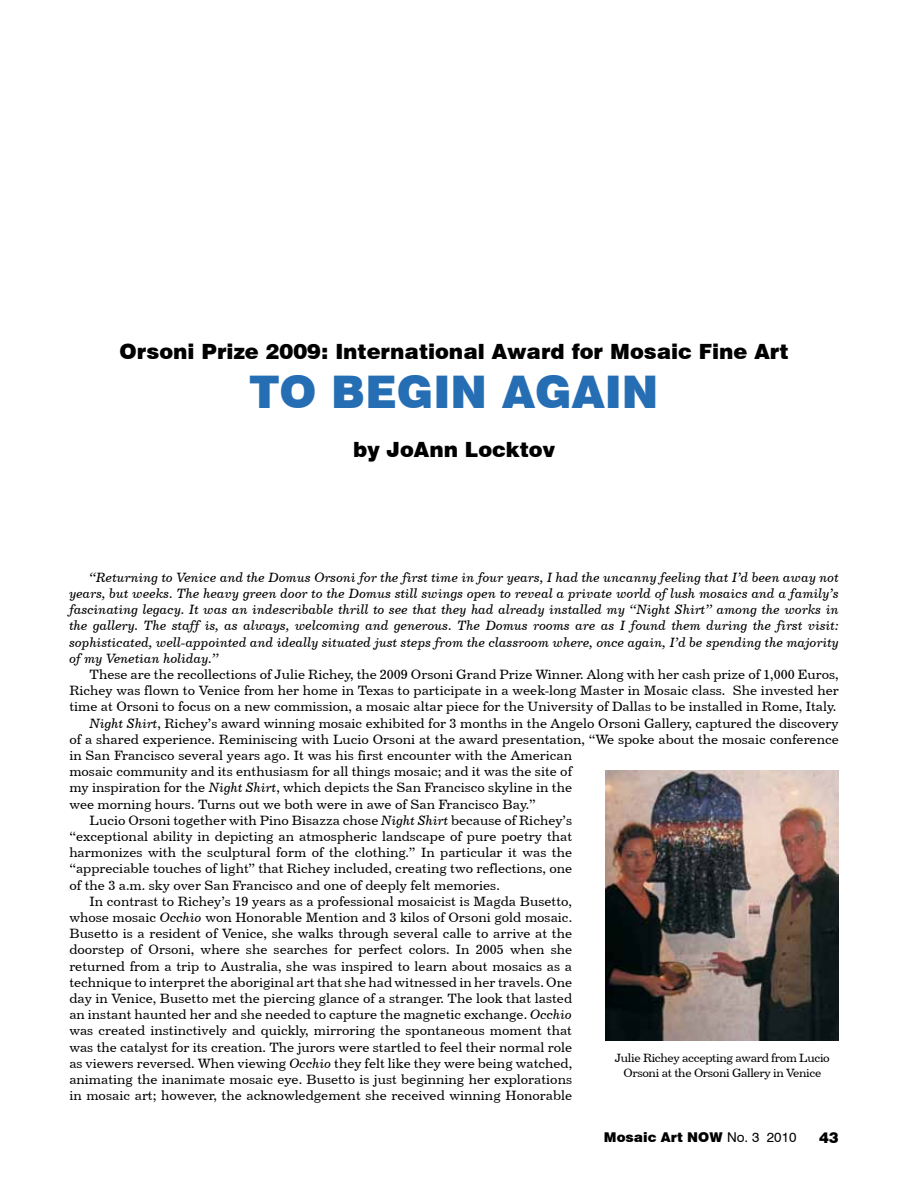
<style>
.page{position:relative;width:918px;height:1188px;background:#fff}
.page>*{position:absolute;margin:0;border:0;box-sizing:border-box;transform-origin:0 0}
.t1{font:900 45px "Swiss 721 BT";color:#266eb3}
.t2{font:900 21px "Swiss 721 BT";color:#000}
.t3{font:900 15px "Swiss 721 BT";color:#000}
.t4{font:13.5px "Century 731 BT Roman A";color:#000}
.t5{font:13.5px/16.2px "Century 731 BT Italic A";color:#000;text-align:justify}
.t6{font:900 13.5px "Swiss 721 BT";color:#000}
.t7{font:12px/14.4px "Century 731 BT Roman A";letter-spacing:-.03em;color:#000;text-align:center}
.s1{font-family:"Century 731 BT Italic A"}
.s2{font-weight:400}
</style>
<div class="page">
<img style="left:606px;top:771px;width:233px;height:270px">
<h2 class="t2" style="left:120px;top:339px;width:670px">Orsoni Prize 2009: International Award for Mosaic Fine Art</h2>
<h1 class="t1" style="left:250px;top:365px;width:410px">TO BEGIN AGAIN</h1>
<h2 class="t2" style="left:353px;top:437px;width:203px">by JoAnn Locktov</h2>
<p class="t5" style="left:69px;top:569px;width:771px;text-indent:20px">“Returning to Venice and the Domus Orsoni for the first time in four years, I had the uncanny feeling that I’d been away not years, but weeks. The heavy green door to the Domus still swings open to reveal a private world of lush mosaics and a family’s fascinating legacy. It was an indescribable thrill to see that they had already installed my “Night Shirt” among the works in the gallery. The staff is, as always, welcoming and generous. The Domus rooms are as I found them during the first visit: sophisticated, well-appointed and ideally situated just steps from the classroom where, once again, I’d be spending the majority of my Venetian holiday.”</p>
<p class="t4" style="left:90px;top:666px;width:751px">These are the recollections of Julie Richey, the 2009 Orsoni Grand Prize Winner. Along with her cash prize of 1,000 Euros,</p>
<p class="t4" style="left:69px;top:682px;width:771px">Richey was flown to Venice from her home in Texas to participate in a week-long Master in Mosaic class. She invested her</p>
<p class="t4" style="left:69px;top:698px;width:768px">time at Orsoni to focus on a new commission, a mosaic altar piece for the University of Dallas to be installed in Rome, Italy.</p>
<p class="t4" style="left:90px;top:715px;width:751px"><span class="s1">Night Shirt</span>, Richey’s award winning mosaic exhibited for 3 months in the Angelo Orsoni Gallery, captured the discovery</p>
<p class="t4" style="left:69px;top:731px;width:771px">of a shared experience. Reminiscing with Lucio Orsoni at the award presentation, “We spoke about the mosaic conference</p>
<p class="t4" style="left:69px;top:747px;width:504px">in San Francisco several years ago. It was his first encounter with the American</p>
<p class="t4" style="left:69px;top:763px;width:504px">mosaic community and its enthusiasm for all things mosaic; and it was the site of</p>
<p class="t4" style="left:69px;top:779px;width:504px">my inspiration for the <span class="s1">Night Shirt</span>, which depicts the San Francisco skyline in the</p>
<p class="t4" style="left:69px;top:796px;width:468px">wee morning hours. Turns out we both were in awe of San Francisco Bay.”</p>
<p class="t4" style="left:90px;top:812px;width:484px">Lucio Orsoni together with Pino Bisazza chose <span class="s1">Night Shirt</span> because of Richey’s</p>
<p class="t4" style="left:69px;top:828px;width:504px">“exceptional ability in depicting an atmospheric landscape of pure poetry that</p>
<p class="t4" style="left:69px;top:844px;width:504px">harmonizes with the sculptural form of the clothing.” In particular it was the</p>
<p class="t4" style="left:69px;top:860px;width:504px">“appreciable touches of light” that Richey included, creating two reflections, one</p>
<p class="t4" style="left:69px;top:877px;width:432px">of the 3 a.m. sky over San Francisco and one of deeply felt memories.</p>
<p class="t4" style="left:90px;top:893px;width:484px">In contrast to Richey’s 19 years as a professional mosaicist is Magda Busetto,</p>
<p class="t4" style="left:69px;top:909px;width:504px">whose mosaic <span class="s1">Occhio</span> won Honorable Mention and 3 kilos of Orsoni gold mosaic.</p>
<p class="t4" style="left:69px;top:925px;width:504px">Busetto is a resident of Venice, she walks through several calle to arrive at the</p>
<p class="t4" style="left:69px;top:941px;width:504px">doorstep of Orsoni, where she searches for perfect colors. In 2005 when she</p>
<p class="t4" style="left:69px;top:958px;width:504px">returned from a trip to Australia, she was inspired to learn about mosaics as a</p>
<p class="t4" style="left:69px;top:974px;width:504px">technique to interpret the aboriginal art that she had witnessed in her travels. One</p>
<p class="t4" style="left:69px;top:990px;width:504px">day in Venice, Busetto met the piercing glance of a stranger. The look that lasted</p>
<p class="t4" style="left:69px;top:1006px;width:504px">an instant haunted her and she needed to capture the magnetic exchange. <span class="s1">Occhio</span></p>
<p class="t4" style="left:69px;top:1022px;width:504px">was created instinctively and quickly, mirroring the spontaneous moment that</p>
<p class="t4" style="left:69px;top:1039px;width:504px">was the catalyst for its creation. The jurors were startled to feel their normal role</p>
<p class="t4" style="left:69px;top:1055px;width:504px">as viewers reversed. When viewing <span class="s1">Occhio</span> they felt like they were being watched,</p>
<p class="t4" style="left:69px;top:1071px;width:504px">animating the inanimate mosaic eye. Busetto is just beginning her explorations</p>
<p class="t4" style="left:69px;top:1087px;width:504px">in mosaic art; however, the acknowledgement she received winning Honorable</p>
<p class="t7" style="left:615px;top:1051px;width:216px">Julie Richey accepting award from Lucio<br>Orsoni at the Orsoni Gallery in Venice</p>
<p class="t6" style="left:604px;top:1129px;width:194px">Mosaic Art NOW <span class="s2">No. 3 2010</span></p>
<p class="t3" style="left:819px;top:1129px;width:21px">43</p>
</div>
